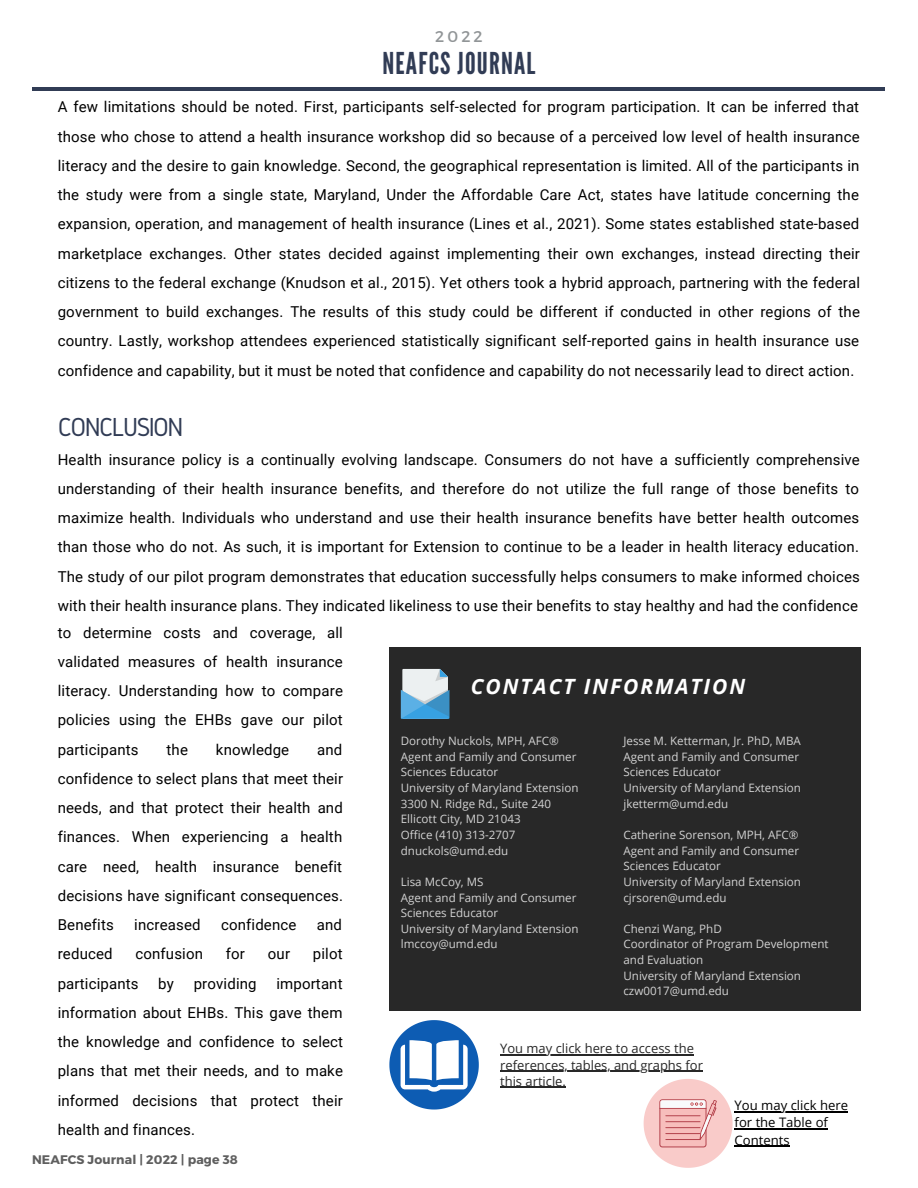
<style>
.page{position:relative;width:918px;height:1188px;background:#fff}
.page>*{position:absolute;margin:0;border:0;box-sizing:border-box;transform-origin:0 0}
.t1{font:30px "League Gothic";letter-spacing:.04em;color:#313c55}
.t2{font:27.15px "Gidole";letter-spacing:-.06em;color:#313c55}
.t3{font:italic 700 21px "Open Sans";letter-spacing:.09em;color:#fff}
.t4{font:15.6px "Montserrat";color:#919597}
.t5{font:15px/29.2px "Roboto";letter-spacing:.01em;color:#000;text-align:justify}
.t6{font:13.05px/17.4px "Open Sans";color:#000}
.t7{font:12.9px/16.2px "Open Sans";color:#282828}
.t8{font:700 12.45px "Montserrat";letter-spacing:.01em;color:#5f5f5f}
.t9{font:11.55px/15.6px "Open Sans";color:#d3d3d3}
</style>
<div class="page">
<hr style="left:33px;top:88px;width:852px;height:3px;background:#313c55">
<svg style="left:389px;top:1020px;width:90px;height:90px"></svg>
<hr style="left:500px;top:1055px;width:194px;height:1px;background:#282828">
<hr style="left:500px;top:1071px;width:203px;height:1px;background:#282828">
<hr style="left:500px;top:1087px;width:66px;height:1px;background:#282828">
<div style="left:389px;top:647px;width:472px;height:364px;background:#282828"></div>
<svg style="left:401px;top:669px;width:49px;height:50px;background:#96c1db"></svg>
<svg style="left:625px;top:1070px;width:126px;height:98px"></svg>
<hr style="left:735px;top:1111px;width:113px;height:1px;background:#000">
<hr style="left:735px;top:1128px;width:93px;height:2px;background:#000">
<hr style="left:735px;top:1146px;width:55px;height:1px;background:#000">
<p class="t4" style="left:435px;top:27px;width:49px">2022</p>
<h1 class="t1" style="left:382px;top:46px;width:155px">NEAFCS JOURNAL</h1>
<p class="t5" style="left:58px;top:93px;width:804px">A few limitations should be noted. First, participants self-selected for program participation. It can be inferred that those who chose to attend a health insurance workshop did so because of a perceived low level of health insurance literacy and the desire to gain knowledge. Second, the geographical representation is limited. All of the participants in the study were from a single state, Maryland, Under the Affordable Care Act, states have latitude concerning the expansion, operation, and management of health insurance (Lines et al., 2021). Some states established state-based marketplace exchanges. Other states decided against implementing their own exchanges, instead directing their citizens to the federal exchange (Knudson et al., 2015). Yet others took a hybrid approach, partnering with the federal government to build exchanges. The results of this study could be different if conducted in other regions of the country. Lastly, workshop attendees experienced statistically significant self-reported gains in health insurance use confidence and capability, but it must be noted that confidence and capability do not necessarily lead to direct action.</p>
<h2 class="t2" style="left:58px;top:412px;width:127px">CONCLUSION</h2>
<p class="t5" style="left:58px;top:445px;width:804px">Health insurance policy is a continually evolving landscape. Consumers do not have a sufficiently comprehensive understanding of their health insurance benefits, and therefore do not utilize the full range of those benefits to maximize health. Individuals who understand and use their health insurance benefits have better health outcomes than those who do not. As such, it is important for Extension to continue to be a leader in health literacy education.<br>The study of our pilot program demonstrates that education successfully helps consumers to make informed choices with their health insurance plans. They indicated likeliness to use their benefits to stay healthy and had the confidence</p>
<p class="t5" style="left:58px;top:618px;width:287px">to determine costs and coverage, all validated measures of health insurance literacy. Understanding how to compare policies using the EHBs gave our pilot participants</p>
<p class="t5" style="left:58px;top:735px;width:287px;text-indent:260px">and confidence to select plans that meet their needs, and that protect their health and finances. When experiencing a health care need, health insurance benefit decisions have significant consequences.<br>Benefits</p>
<p class="t5" style="left:167px;top:735px;width:23px">the</p>
<p class="t5" style="left:216px;top:735px;width:75px">knowledge</p>
<p class="t5" style="left:134px;top:910px;width:68px">increased</p>
<p class="t5" style="left:221px;top:910px;width:77px">confidence</p>
<p class="t5" style="left:317px;top:910px;width:27px">and</p>
<p class="t5" style="left:58px;top:940px;width:56px">reduced</p>
<p class="t5" style="left:136px;top:940px;width:69px">confusion</p>
<p class="t5" style="left:226px;top:940px;width:21px">for</p>
<p class="t5" style="left:268px;top:940px;width:24px">our</p>
<p class="t5" style="left:313px;top:940px;width:31px">pilot</p>
<p class="t5" style="left:58px;top:969px;width:82px">participants</p>
<p class="t5" style="left:158px;top:969px;width:17px">by</p>
<p class="t5" style="left:194px;top:969px;width:64px">providing</p>
<p class="t5" style="left:58px;top:969px;width:287px;text-indent:219px">important information about EHBs. This gave them the knowledge and confidence to select plans that met their needs, and to make informed decisions that protect their health and finances.</p>
<p class="t8" style="left:32px;top:1152px;width:207px">NEAFCS Journal | 2022 | page 38</p>
<h3 class="t3" style="left:471px;top:671px;width:276px">CONTACT INFORMATION</h3>
<p class="t9" style="left:401px;top:733px;width:179px">Dorothy Nuckols, MPH, AFC®<br>Agent and Family and Consumer<br>Sciences Educator<br>University of Maryland Extension<br>3300 N. Ridge Rd., Suite 240<br>Ellicott City, MD 21043<br>Office (410) 313-2707 dnuckols@umd.edu</p>
<p class="t9" style="left:401px;top:874px;width:179px">Lisa McCoy, MS<br>Agent and Family and Consumer<br>Sciences Educator<br>University of Maryland Extension lmccoy@umd.edu</p>
<p class="t9" style="left:623px;top:733px;width:179px">Jesse M. Ketterman, Jr. PhD, MBA<br>Agent and Family and Consumer<br>Sciences Educator<br>University of Maryland Extension jketterm@umd.edu</p>
<p class="t9" style="left:623px;top:827px;width:179px">Catherine Sorenson, MPH, AFC®<br>Agent and Family and Consumer<br>Sciences Educator<br>University of Maryland Extension cjrsoren@umd.edu</p>
<p class="t9" style="left:623px;top:921px;width:207px">Chenzi Wang, PhD<br>Coordinator of Program Development and Evaluation<br>University of Maryland Extension czw0017@umd.edu</p>
<p class="t7" style="left:500px;top:1040px;width:204px">You may click here to access the references, tables, and graphs for this article.</p>
<p class="t6" style="left:735px;top:1096px;width:115px">You may click here for the Table of<br>Contents</p>
</div>
